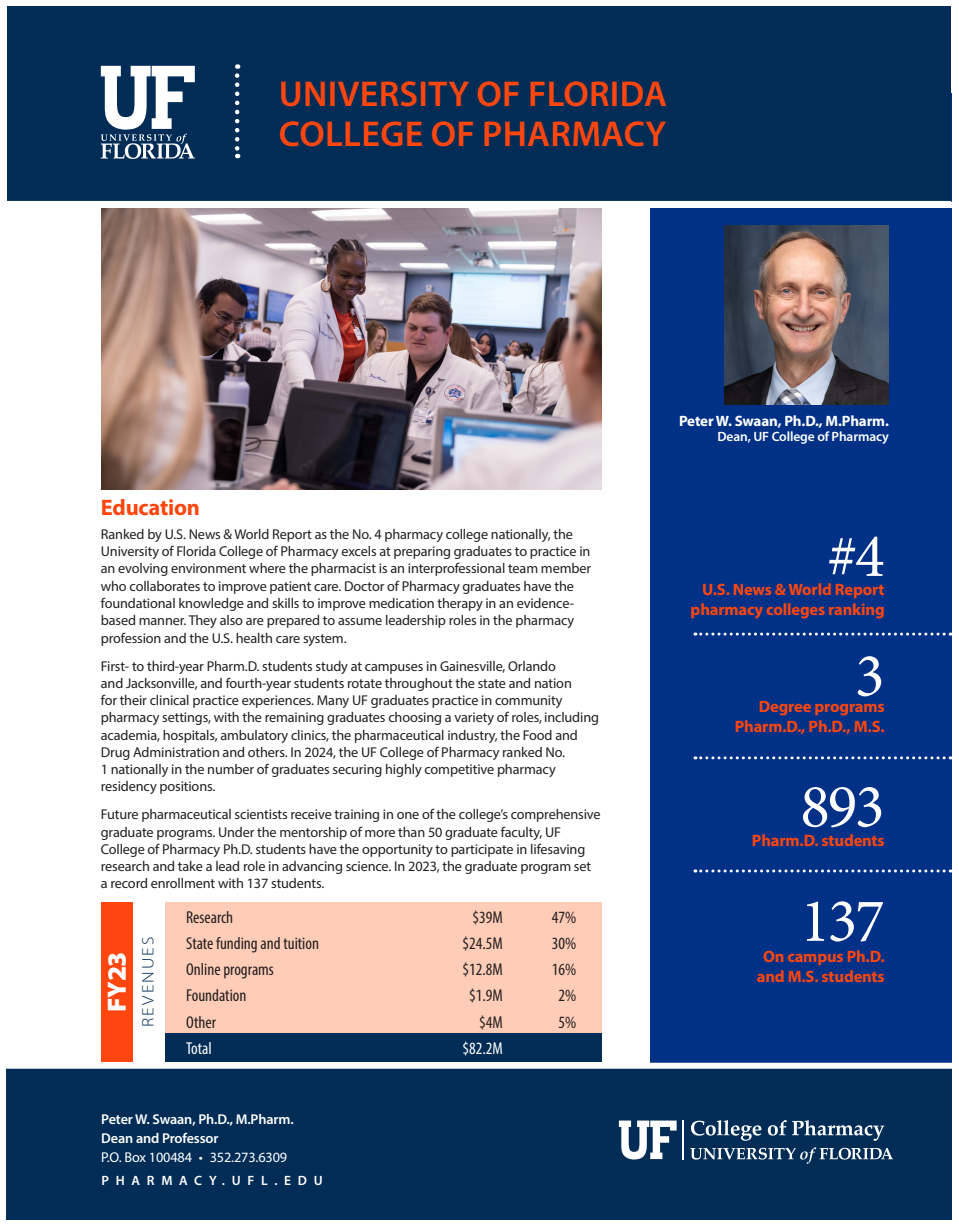
<style>
.page{position:relative;width:959px;height:1229px;background:#fff}
.page>*{position:absolute;margin:0;border:0;box-sizing:border-box;transform-origin:0 0}
.Myriad_Pro_Text_with_Bold_Intro{font:62.1px "Minion Pro";letter-spacing:-.04em;color:#fff}
.Service_line{font:600 36px "Myriad Pro";letter-spacing:.01em;color:#ff460f}
.Bullet_list{font:900 26.4px "Myriad Pro";color:#fff}
.Myriad_Pro_Text_with_Bold_Intro-2{font:700 22.5px "Myriad Pro";letter-spacing:-.01em;color:#ff460f}
.t1{font:condensed 17.25px "Myriad Pro";color:#231f20}
.t2{font:condensed 17.25px "Myriad Pro";color:#fff}
.Myriad_Pro_Text_with_Bold_Intro-3{font:700 16.5px/19.5px "Myriad Pro";letter-spacing:-.01em;color:#ff460f;text-align:right}
.Bullet_list-2{font:300 16.5px "Myriad Pro";letter-spacing:.12em;color:#002c55;scale:1.1 1}
.Doctor_credentials{font:700 15px "Myriad Pro";letter-spacing:-.01em;color:#fff}
.Myriad_Pro_Text_with_Bold_Intro-4{font:14.25px/17.2px "Myriad Pro";letter-spacing:-.01em;color:#231f20}
.Footer{font:600 14.25px/19px "Myriad Pro";letter-spacing:-.01em;color:#fff}
.Doctor_credentials-2{font:600 13.5px "Myriad Pro";letter-spacing:-.01em;color:#fff}
.Footer-2{font:600 13.5px "Myriad Pro";letter-spacing:.5em;color:#fff}
.s1{font-weight:400}
</style>
<div class="page">
<div style="left:101px;top:902px;width:32px;height:159px;background:#ff460f"></div>
<img style="left:101px;top:208px;width:500px;height:281px">
<div style="left:649px;top:93px;width:302px;height:975px;background:#003186"></div>
<div style="left:7px;top:1064px;width:945px;height:155px;background:#002c55"></div>
<div style="left:0;top:1062px;width:958px;height:6px;background:#fff"></div>
<div style="left:7px;top:6px;width:943px;height:199px;background:#002c55"></div>
<div style="left:0;top:202px;width:958px;height:6px;background:#fff"></div>
<div style="left:7px;top:201px;width:944px;height:6px;background:#fff"></div>
<svg style="left:101px;top:66px;width:94px;height:93px"></svg>
<svg style="left:235px;top:75px;width:4px;height:83px"></svg>
<div style="left:165px;top:902px;width:436px;height:159px;background:#ffccb7"></div>
<div style="left:165px;top:1032px;width:436px;height:29px;background:#002c55"></div>
<svg style="left:695px;top:756px;width:249px;height:3px"></svg>
<svg style="left:695px;top:869px;width:249px;height:3px"></svg>
<svg style="left:695px;top:632px;width:249px;height:3px"></svg>
<img style="left:724px;top:225px;width:164px;height:180px">
<hr style="left:682px;top:1120px;width:2px;height:39px;background:#fff">
<svg style="left:619px;top:1120px;width:57px;height:39px"></svg>
<svg style="left:691px;top:1120px;width:70px;height:20px"></svg>
<svg style="left:767px;top:1120px;width:19px;height:15px"></svg>
<svg style="left:792px;top:1120px;width:92px;height:20px"></svg>
<svg style="left:690px;top:1147px;width:203px;height:16px"></svg>
<p class="Service_line" style="left:279px;top:71px;width:390px">UNIVERSITY OF FLORIDA</p>
<p class="Service_line" style="left:279px;top:111px;width:389px">COLLEGE OF PHARMACY</p>
<p class="Myriad_Pro_Text_with_Bold_Intro-2" style="left:101px;top:493px;width:101px">Education</p>
<p class="Myriad_Pro_Text_with_Bold_Intro-4" style="left:101px;top:525px;width:492px">Ranked by U.S. News &amp; World Report as the No. 4 pharmacy college nationally, the University of Florida College of Pharmacy excels at preparing graduates to practice in an evolving environment where the pharmacist is an interprofessional team member who collaborates to improve patient care. Doctor of Pharmacy graduates have the foundational knowledge and skills to improve medication therapy in an evidence&shy;based manner. They also are prepared to assume leadership roles in the pharmacy profession and the U.S. health care system.</p>
<p class="Myriad_Pro_Text_with_Bold_Intro-4" style="left:101px;top:657px;width:500px">First- to third-year Pharm.D. students study at campuses in Gainesville, Orlando<br>and Jacksonville, and fourth-year students rotate throughout the state and nation<br>for their clinical practice experiences. Many UF graduates practice in community pharmacy settings, with the remaining graduates choosing a variety of roles, including academia, hospitals, ambulatory clinics, the pharmaceutical industry, the Food and Drug Administration and others. In 2024, the UF College of Pharmacy ranked No.<br>1 nationally in the number of graduates securing highly competitive pharmacy residency positions.</p>
<p class="Myriad_Pro_Text_with_Bold_Intro-4" style="left:101px;top:805px;width:501px">Future pharmaceutical scientists receive training in one of the college’s comprehensive graduate programs. Under the mentorship of more than 50 graduate faculty, UF College of Pharmacy Ph.D. students have the opportunity to participate in lifesaving research and take a lead role in advancing science. In 2023, the graduate program set a record enrollment with 137 students.</p>
<p class="Bullet_list" style="left:102px;top:1012px;width:62px;rotate:-90deg">FY23</p>
<p class="Bullet_list-2" style="left:139px;top:1027px;width:84px;rotate:-90deg">REVENUES</p>
<p class="t1" style="left:186px;top:906px;width:49px">Research</p>
<p class="t1" style="left:472px;top:906px;width:32px">$39M</p>
<p class="t1" style="left:552px;top:906px;width:26px">47%</p>
<p class="t1" style="left:186px;top:932px;width:134px">State funding and tuition</p>
<p class="t1" style="left:462px;top:932px;width:42px">$24.5M</p>
<p class="t1" style="left:552px;top:932px;width:26px">30%</p>
<p class="t1" style="left:186px;top:959px;width:89px">Online programs</p>
<p class="t1" style="left:462px;top:959px;width:42px">$12.8M</p>
<p class="t1" style="left:552px;top:959px;width:26px">16%</p>
<p class="t1" style="left:186px;top:985px;width:62px">Foundation</p>
<p class="t1" style="left:469px;top:985px;width:35px">$1.9M</p>
<p class="t1" style="left:558px;top:985px;width:19px">2%</p>
<p class="t1" style="left:186px;top:1011px;width:31px">Other</p>
<p class="t1" style="left:479px;top:1011px;width:25px">$4M</p>
<p class="t1" style="left:558px;top:1011px;width:19px">5%</p>
<p class="t2" style="left:186px;top:1037px;width:27px">Total</p>
<p class="t2" style="left:462px;top:1037px;width:42px">$82.2M</p>
<p class="Footer" style="left:101px;top:1109px;width:194px">Peter W. Swaan, Ph.D., M.Pharm.<br>Dean and Professor<br><span class="s1">P.O. Box 100484 • 352.273.6309</span></p>
<p class="Footer-2" style="left:101px;top:1171px;width:223px">PHARMACY.UFL.EDU</p>
<p class="Doctor_credentials" style="left:679px;top:411px;width:211px">Peter W. Swaan, Ph.D., M.Pharm.</p>
<p class="Doctor_credentials-2" style="left:717px;top:428px;width:173px">Dean, UF College of Pharmacy</p>
<p class="Myriad_Pro_Text_with_Bold_Intro" style="left:827px;top:514px;width:59px">#4</p>
<p class="Myriad_Pro_Text_with_Bold_Intro-3" style="left:690px;top:579px;width:195px">U.S. News &amp; World Report pharmacy colleges ranking</p>
<p class="Myriad_Pro_Text_with_Bold_Intro" style="left:854px;top:634px;width:31px">3</p>
<p class="Myriad_Pro_Text_with_Bold_Intro-3" style="left:734px;top:696px;width:151px">Degree programs<br>Pharm.D., Ph.D., M.S.</p>
<p class="Myriad_Pro_Text_with_Bold_Intro" style="left:800px;top:765px;width:86px">893</p>
<p class="Myriad_Pro_Text_with_Bold_Intro-3" style="left:752px;top:830px;width:134px">Pharm.D. students</p>
<p class="Myriad_Pro_Text_with_Bold_Intro" style="left:800px;top:879px;width:86px">137</p>
<p class="Myriad_Pro_Text_with_Bold_Intro-3" style="left:763px;top:946px;width:123px">On campus Ph.D.</p>
<p class="Myriad_Pro_Text_with_Bold_Intro-3" style="left:756px;top:966px;width:129px">and M.S. students</p>
</div>
